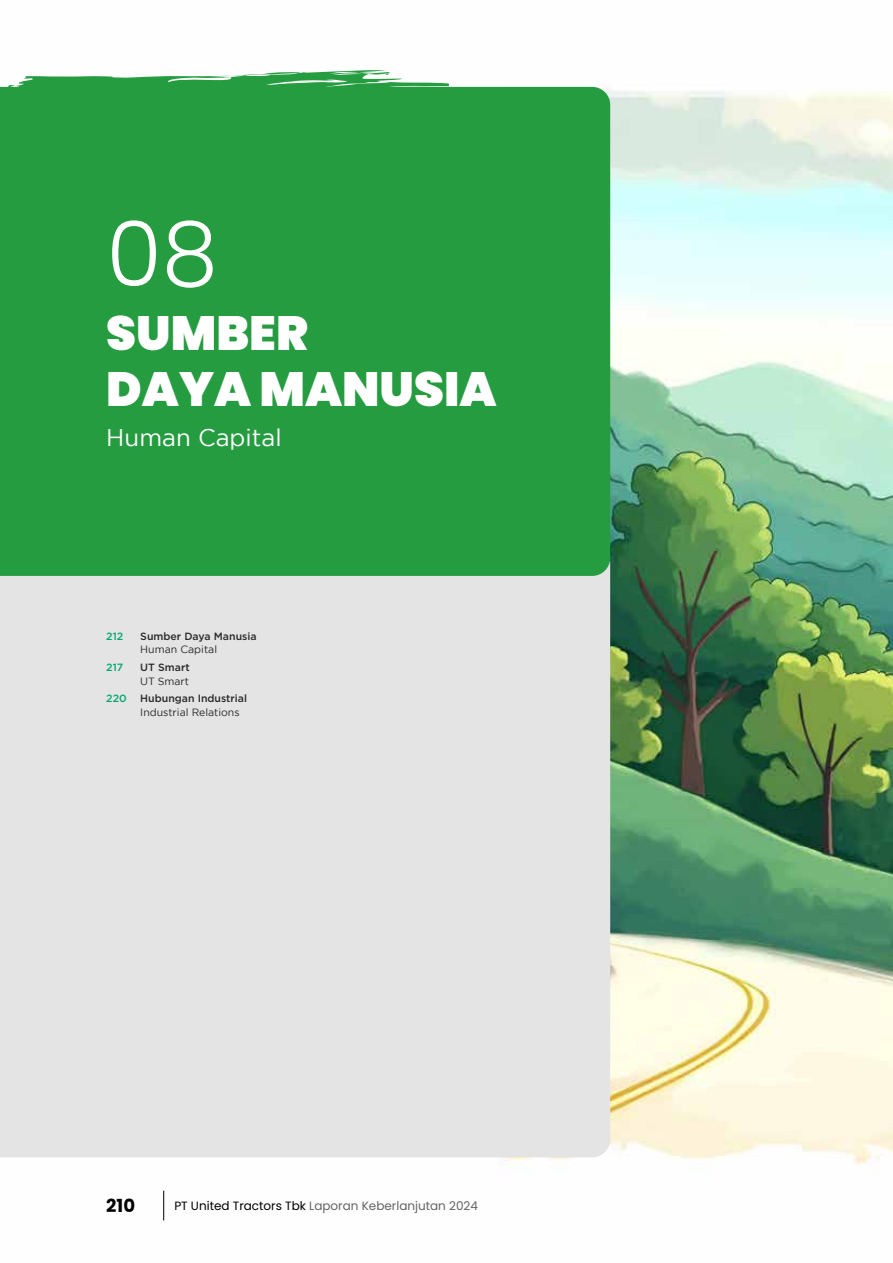
<style>
.page{position:relative;width:893px;height:1263px;background:#fff}
.page>*{position:absolute;margin:0;border:0;box-sizing:border-box;transform-origin:0 0}
.t1{font:300 90px "Poppins";color:#fff}
.t2{font:900 48px/56.1px "Poppins";color:#fff}
.t3{font:24px "Gotham";color:#fff}
.t4{font:700 18px "Poppins";color:#000}
.t5{font:12px "Poppins";color:#646363}
.t6{font:500 10.5px "Gotham";color:#282827}
.t7{font:10.5px "Gotham";color:#282827}
.t8{font:500 10.5px "Gotham";color:#00a870}
.s1{color:#000}
</style>
<div class="page">
<img style="left:0;top:86px;width:893px;height:1135px">
<div style="left:0;top:576px;width:610px;height:581px;background:#e4e4e4"></div>
<div style="left:0;top:87px;width:610px;height:489px;background:#269c41"></div>
<svg style="left:0;top:70px;width:456px;height:30px"></svg>
<svg style="left:163px;top:1191px;width:1px;height:29px"></svg>
<h1 class="t1" style="left:106px;top:202px;width:113px">08</h1>
<h2 class="t2" style="left:106px;top:305px;width:392px">SUMBER<br>DAYA MANUSIA</h2>
<h3 class="t3" style="left:106px;top:422px;width:177px">Human Capital</h3>
<p class="t8" style="left:106px;top:629px;width:19px">212</p>
<p class="t6" style="left:140px;top:629px;width:118px">Sumber Daya Manusia</p>
<p class="t7" style="left:140px;top:643px;width:78px">Human Capital</p>
<p class="t8" style="left:106px;top:660px;width:18px">217</p>
<p class="t6" style="left:140px;top:660px;width:51px">UT Smart</p>
<p class="t7" style="left:140px;top:674px;width:50px">UT Smart</p>
<p class="t8" style="left:106px;top:692px;width:22px">220</p>
<p class="t6" style="left:140px;top:692px;width:108px">Hubungan Industrial</p>
<p class="t7" style="left:140px;top:705px;width:101px">Industrial Relations</p>
<h3 class="t4" style="left:106px;top:1195px;width:30px">210</h3>
<p class="t5" style="left:174px;top:1198px;width:305px"><span class="s1">PT United Tractors Tbk</span> Laporan Keberlanjutan 2024</p>
</div>
